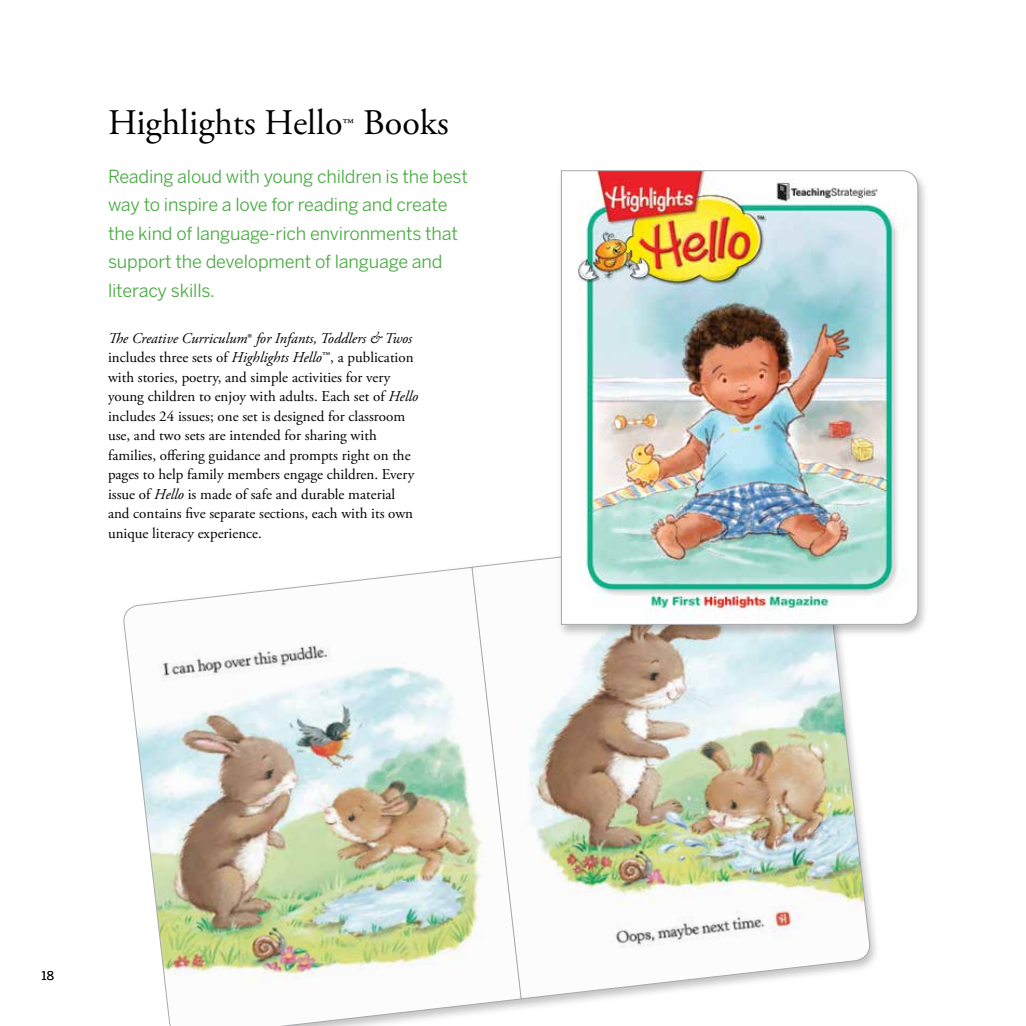
<style>
.page{position:relative;width:1026px;height:1026px;background:#fff}
.page>*{position:absolute;margin:0;border:0;box-sizing:border-box;transform-origin:0 0}
.t1{font:36px "Adobe Garamond Pro";color:#000}
.t2{font:18px/28.5px "Benton Sans";letter-spacing:-.01em;color:#49aa42}
.t3{font:15px/19.5px "Adobe Garamond Pro";color:#000}
.t4{font:12px "Benton Gothic";color:#000}
.s1{font-size:21px}
.s2{font-style:italic}
</style>
<div class="page">
<img style="left:123px;top:567px;width:399px;height:459px">
<img style="left:472px;top:557px;width:399px;height:442px">
<div style="left:557px;top:169px;width:372px;height:469px;background:#000;opacity:.25"></div>
<img style="left:561px;top:170px;width:357px;height:455px">
<h1 class="t1" style="left:108px;top:101px;width:342px">Highlights Hello<span class="s1">™</span> Books</h1>
<p class="t2" style="left:108px;top:162px;width:361px">Reading aloud with young children is the best way to inspire a love for reading and create the kind of language-rich environments that support the development of language and literacy skills.</p>
<p class="t3" style="left:108px;top:329px;width:312px"><span class="s2">The Creative Curriculum</span>® <span class="s2">for Infants, Toddlers &amp; Twos </span>includes three sets of <span class="s2">Highlights Hello</span>™, a publication with stories, poetry, and simple activities for very young children to enjoy with adults. Each set of <span class="s2">Hello </span>includes 24 issues; one set is designed for classroom use, and two sets are intended for sharing with families, offering guidance and prompts right on the pages to help family members engage children. Every issue of <span class="s2">Hello</span> is made of safe and durable material and contains five separate sections, each with its own unique literacy experience.</p>
<p class="t4" style="left:42px;top:969px;width:14px">18</p>
</div>
